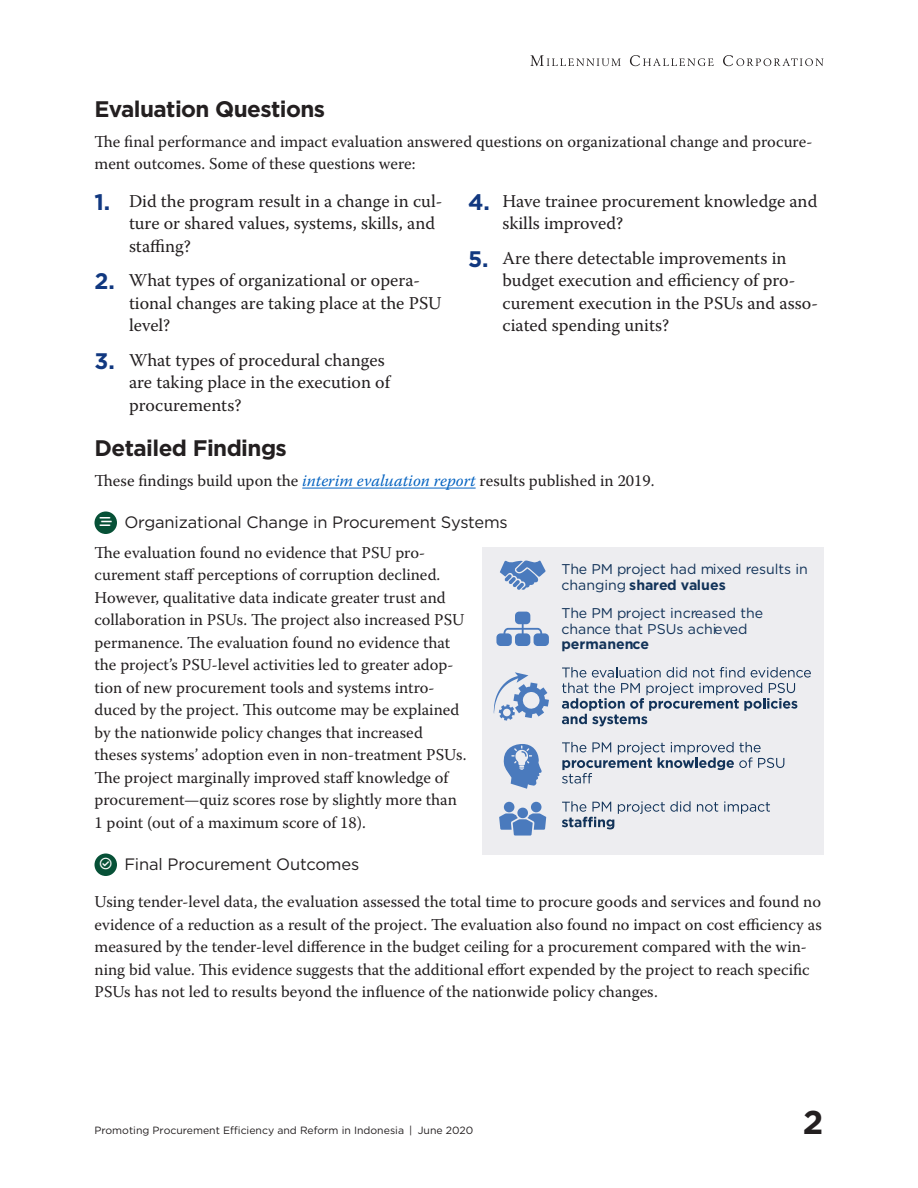
<style>
.page{position:relative;width:918px;height:1188px;background:#fff}
.page>*{position:absolute;margin:0;border:0;box-sizing:border-box;transform-origin:0 0}
.t1{font:700 33px "Gotham";color:#231f20}
.Heading_1_-__h2{font:700 22.5px "Gotham";letter-spacing:-.025em;color:#231f20}
.t2{font:18px/22.5px "Warnock Pro";color:#231f20}
.t3{font:16.5px/22.5px "Warnock Pro";color:#231f20}
.Heading_2_-__h3{font:16.5px "Gotham";letter-spacing:-.01em;color:#231f20}
.t4{font:14.1px/15.6px "Gotham";color:#123359}
.t5{font:700 14.1px "Gotham";color:#123359}
.t6{font:10.5px "Gotham";color:#231f20}
.s1{font-family:"Gotham";font-weight:700;font-size:22.5px;color:#113880}
.s2{font-style:italic;color:#0563c1}
.s3{font-weight:700}
</style>
<div class="page">
<svg style="left:530px;top:55px;width:91px;height:11px"></svg>
<svg style="left:630px;top:55px;width:84px;height:11px"></svg>
<svg style="left:723px;top:55px;width:101px;height:11px"></svg>
<hr style="left:302px;top:488px;width:174px;height:1px;background:#0563c1">
<div style="left:94px;top:511px;width:23px;height:23px;background:#075137;border-radius:50%"></div>
<div style="left:94px;top:853px;width:23px;height:23px;background:#075137;border-radius:50%"></div>
<div style="left:482px;top:548px;width:342px;height:307px;background:#ededf0"></div>
<svg style="left:562px;top:667px;width:249px;height:59px"></svg>
<svg style="left:562px;top:742px;width:222px;height:42px"></svg>
<svg style="left:697px;top:802px;width:21px;height:10px"></svg>
<svg style="left:724px;top:801px;width:46px;height:13px"></svg>
<svg style="left:562px;top:801px;width:129px;height:28px"></svg>
<svg style="left:500px;top:560px;width:46px;height:30px"></svg>
<svg style="left:496px;top:612px;width:53px;height:34px"></svg>
<svg style="left:494px;top:672px;width:55px;height:49px"></svg>
<svg style="left:503px;top:744px;width:39px;height:45px"></svg>
<div style="left:531px;top:802px;width:11px;height:10px;background:#4a7abd;border-radius:50%"></div>
<div style="left:504px;top:802px;width:10px;height:10px;background:#4a7abd;border-radius:50%"></div>
<svg style="left:499px;top:808px;width:47px;height:28px"></svg>
<h2 class="Heading_1_-__h2" style="left:94px;top:94px;width:232px">Evaluation Questions</h2>
<p class="t3" style="left:94px;top:130px;width:719px">The final performance and impact evaluation answered questions on organizational change and procure&shy;ment outcomes. Some of these questions were:</p>
<p class="t2" style="left:129px;top:190px;width:315px;text-indent:-34px"><span class="s1">1.</span> Did the program result in a change in cul&shy;ture or shared values, systems, skills, and staffing?</p>
<p class="t2" style="left:129px;top:269px;width:314px;text-indent:-34px"><span class="s1">2.</span> What types of organizational or opera&shy;tional changes are taking place at the PSU level?</p>
<p class="t2" style="left:129px;top:349px;width:263px;text-indent:-34px"><span class="s1">3.</span> What types of procedural changes are taking place in the execution of procurements?</p>
<p class="t2" style="left:502px;top:190px;width:316px;text-indent:-34px"><span class="s1">4.</span> Have trainee procurement knowledge and skills improved?</p>
<p class="t2" style="left:502px;top:247px;width:317px;text-indent:-34px"><span class="s1">5.</span> Are there detectable improvements in budget execution and efficiency of pro&shy;curement execution in the PSUs and asso&shy;ciated spending units?</p>
<h2 class="Heading_1_-__h2" style="left:94px;top:433px;width:194px">Detailed Findings</h2>
<p class="t3" style="left:94px;top:469px;width:562px">These findings build upon the <span class="s2">interim evaluation report</span> results published in 2019.</p>
<h3 class="Heading_2_-__h3" style="left:124px;top:512px;width:385px">Organizational Change in Procurement Systems</h3>
<p class="t3" style="left:94px;top:541px;width:374px">The evaluation found no evidence that PSU pro&shy;curement staff perceptions of corruption declined.<br>However, qualitative data indicate greater trust and collaboration in PSUs. The project also increased PSU permanence. The evaluation found no evidence that the project’s PSU-level activities led to greater adop&shy;tion of new procurement tools and systems intro&shy;duced by the project. This outcome may be explained by the nationwide policy changes that increased theses systems’ adoption even in non-treatment PSUs.<br>The project marginally improved staff knowledge of procurement—quiz scores rose by slightly more than 1 point (out of a maximum score of 18).</p>
<p class="Heading_2_-__h3" style="left:124px;top:854px;width:236px">Final Procurement Outcomes</p>
<p class="t3" style="left:94px;top:891px;width:729px">Using tender-level data, the evaluation assessed the total time to procure goods and services and found no evidence of a reduction as a result of the project. The evaluation also found no impact on cost efficiency as measured by the tender-level difference in the budget ceiling for a procurement compared with the win&shy;ning bid value. This evidence suggests that the additional effort expended by the project to reach specific PSUs has not led to results beyond the influence of the nationwide policy changes.</p>
<p class="t4" style="left:561px;top:561px;width:248px">The PM project had mixed results in changing <span class="s3">shared values</span></p>
<p class="t4" style="left:561px;top:605px;width:203px">The PM project increased the chance that PSUs achieved</p>
<p class="t5" style="left:561px;top:635px;width:89px">permanence</p>
<p class="t6" style="left:94px;top:1124px;width:380px">Promoting Procurement Efficiency and Reform in Indonesia | June 2020</p>
<h1 class="t1" style="left:803px;top:1100px;width:22px">2</h1>
</div>
